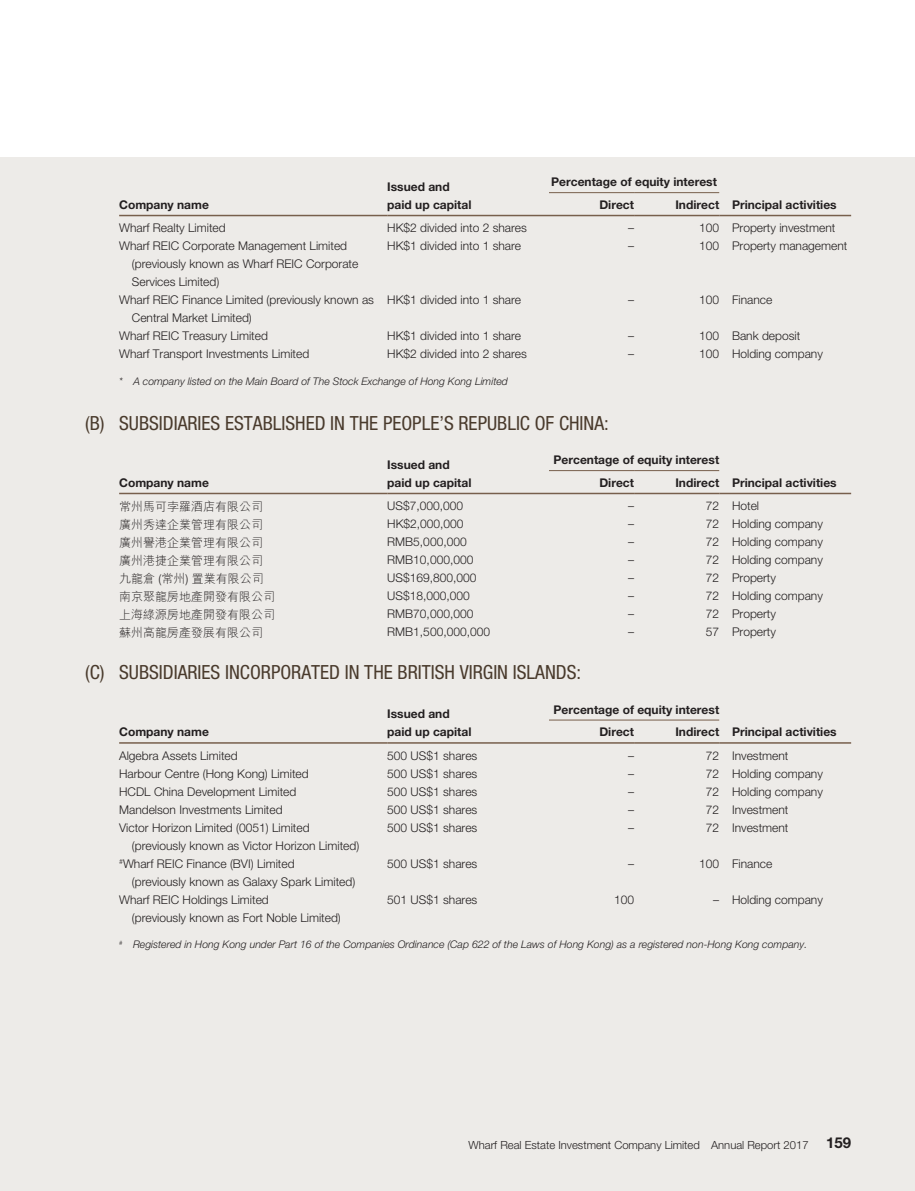
<style>
.page{position:relative;width:915px;height:1191px;background:#fff}
.page>*{position:absolute;margin:0;border:0;box-sizing:border-box;transform-origin:0 0}
.t1{font:condensed 19.5px "Helvetica Neue LT Std";color:#493a2c}
.t2{font:300 12px/18px "Helvetica Neue LT Std";color:#231f20}
.t3{font:700 12px/18px "Helvetica Neue LT Std";color:#231f20}
.t4{font:300 12px "M Hei HK";color:#231f20}
.t5{font:300 11.25px "Helvetica Neue LT Std";color:#231f20}
.t6{font:italic 300 10.5px "Helvetica Neue LT Std";color:#231f20}
.s1{font-family:"Helvetica Neue LT Std"}
.s2{font-weight:700;font-size:15px}
</style>
<div class="page">
<div style="left:0;top:157px;width:914px;height:1034px;background:#edebe8"></div>
<hr style="left:119px;top:215px;width:268px;height:1px;background:#775f4c">
<hr style="left:387px;top:215px;width:162px;height:1px;background:#775f4c">
<hr style="left:549px;top:215px;width:85px;height:1px;background:#775f4c">
<hr style="left:634px;top:215px;width:85px;height:1px;background:#775f4c">
<svg style="left:719px;top:215px;width:12px;height:1px"></svg>
<hr style="left:731px;top:215px;width:119px;height:1px;background:#775f4c">
<hr style="left:549px;top:192px;width:85px;height:1px;background:#775f4c">
<hr style="left:634px;top:192px;width:85px;height:1px;background:#775f4c">
<hr style="left:119px;top:493px;width:268px;height:1px;background:#775f4c">
<hr style="left:387px;top:493px;width:162px;height:1px;background:#775f4c">
<hr style="left:549px;top:493px;width:85px;height:1px;background:#775f4c">
<hr style="left:634px;top:493px;width:85px;height:1px;background:#775f4c">
<svg style="left:719px;top:493px;width:12px;height:1px"></svg>
<hr style="left:731px;top:493px;width:119px;height:1px;background:#775f4c">
<hr style="left:549px;top:470px;width:85px;height:1px;background:#775f4c">
<hr style="left:634px;top:470px;width:85px;height:1px;background:#775f4c">
<hr style="left:119px;top:742px;width:268px;height:1px;background:#775f4c">
<hr style="left:387px;top:742px;width:162px;height:1px;background:#775f4c">
<hr style="left:549px;top:742px;width:85px;height:1px;background:#775f4c">
<hr style="left:634px;top:742px;width:85px;height:1px;background:#775f4c">
<svg style="left:719px;top:742px;width:12px;height:1px"></svg>
<hr style="left:731px;top:742px;width:119px;height:1px;background:#775f4c">
<hr style="left:549px;top:719px;width:85px;height:1px;background:#775f4c">
<hr style="left:634px;top:719px;width:85px;height:1px;background:#775f4c">
<p class="t3" style="left:387px;top:177px;width:86px">Issued and paid up capital</p>
<p class="t3" style="left:551px;top:172px;width:167px">Percentage of equity interest</p>
<p class="t3" style="left:119px;top:195px;width:91px">Company name</p>
<p class="t3" style="left:599px;top:195px;width:36px">Direct</p>
<p class="t3" style="left:675px;top:195px;width:163px">Indirect Principal activities</p>
<p class="t2" style="left:119px;top:219px;width:108px">Wharf Realty Limited</p>
<p class="t2" style="left:387px;top:219px;width:141px">HK$2 divided into 2 shares</p>
<p class="t2" style="left:628px;top:219px;width:7px">–</p>
<p class="t2" style="left:699px;top:219px;width:138px">100 Property investment</p>
<p class="t2" style="left:132px;top:237px;width:228px;text-indent:-13px">Wharf REIC Corporate Management Limited (previously known as Wharf REIC Corporate<br>Services Limited)</p>
<p class="t2" style="left:387px;top:237px;width:135px">HK$1 divided into 1 share</p>
<p class="t2" style="left:628px;top:237px;width:7px">–</p>
<p class="t2" style="left:699px;top:237px;width:150px">100 Property management</p>
<p class="t2" style="left:132px;top:291px;width:243px;text-indent:-13px">Wharf RElC Finance Limited (previously known as<br>Central Market Limited)</p>
<p class="t2" style="left:387px;top:291px;width:135px">HK$1 divided into 1 share</p>
<p class="t2" style="left:628px;top:291px;width:7px">–</p>
<p class="t2" style="left:699px;top:291px;width:75px">100 Finance</p>
<p class="t2" style="left:119px;top:327px;width:150px">Wharf REIC Treasury Limited</p>
<p class="t2" style="left:387px;top:327px;width:135px">HK$1 divided into 1 share</p>
<p class="t2" style="left:628px;top:327px;width:7px">–</p>
<p class="t2" style="left:699px;top:327px;width:103px">100 Bank deposit</p>
<p class="t2" style="left:119px;top:345px;width:191px">Wharf Transport Investments Limited</p>
<p class="t2" style="left:387px;top:345px;width:141px">HK$2 divided into 2 shares</p>
<p class="t2" style="left:628px;top:345px;width:7px">–</p>
<p class="t2" style="left:699px;top:345px;width:125px">100 Holding company</p>
<p class="t6" style="left:119px;top:375px;width:390px">* A company listed on the Main Board of The Stock Exchange of Hong Kong Limited</p>
<h1 class="t1" style="left:85px;top:411px;width:308px">(B) SUBSIDIARIES ESTABLISHED IN THE PEOPLE</h1>
<h1 class="t1" style="left:439px;top:411px;width:30px">’S REPU</h1>
<h1 class="t1" style="left:497px;top:411px;width:72px">BLIC OFCHINA</h1>
<h1 class="t1" style="left:604px;top:411px;width:6px">:</h1>
<p class="t3" style="left:387px;top:455px;width:86px">Issued and paid up capital</p>
<p class="t3" style="left:553px;top:450px;width:167px">Percentage of equity interest</p>
<p class="t3" style="left:119px;top:473px;width:91px">Company name</p>
<p class="t3" style="left:599px;top:473px;width:36px">Direct</p>
<p class="t3" style="left:675px;top:473px;width:163px">Indirect Principal activities</p>
<p class="t4" style="left:119px;top:500px;width:145px">常州馬可孛羅酒店有限公司</p>
<p class="t2" style="left:387px;top:496px;width:77px">US$7,000,000</p>
<p class="t2" style="left:628px;top:496px;width:7px">–</p>
<p class="t2" style="left:705px;top:496px;width:55px">72 Hotel</p>
<p class="t4" style="left:119px;top:518px;width:145px">廣州秀達企業管理有限公司</p>
<p class="t2" style="left:387px;top:514px;width:78px">HK$2,000,000</p>
<p class="t2" style="left:628px;top:514px;width:7px">–</p>
<p class="t2" style="left:705px;top:514px;width:119px">72 Holding company</p>
<p class="t4" style="left:119px;top:536px;width:145px">廣州譽港企業管理有限公司</p>
<p class="t2" style="left:387px;top:532px;width:81px">RMB5,000,000</p>
<p class="t2" style="left:628px;top:532px;width:7px">–</p>
<p class="t2" style="left:705px;top:532px;width:119px">72 Holding company</p>
<p class="t4" style="left:119px;top:554px;width:145px">廣州港捷企業管理有限公司</p>
<p class="t2" style="left:387px;top:550px;width:88px">RMB10,000,000</p>
<p class="t2" style="left:628px;top:550px;width:7px">–</p>
<p class="t2" style="left:705px;top:550px;width:119px">72 Holding company</p>
<p class="t4" style="left:119px;top:572px;width:146px">九龍倉 <span class="s1">(</span>常州<span class="s1">)</span> 置業有限公司</p>
<p class="t2" style="left:387px;top:568px;width:91px">US$169,800,000</p>
<p class="t2" style="left:628px;top:568px;width:7px">–</p>
<p class="t2" style="left:705px;top:568px;width:72px">72 Property</p>
<p class="t4" style="left:119px;top:590px;width:157px">南京聚龍房地產開發有限公司</p>
<p class="t2" style="left:387px;top:586px;width:84px">US$18,000,000</p>
<p class="t2" style="left:628px;top:586px;width:7px">–</p>
<p class="t2" style="left:705px;top:586px;width:119px">72 Holding company</p>
<p class="t4" style="left:119px;top:608px;width:157px">上海綠源房地產開發有限公司</p>
<p class="t2" style="left:387px;top:604px;width:88px">RMB70,000,000</p>
<p class="t2" style="left:628px;top:604px;width:7px">–</p>
<p class="t2" style="left:705px;top:604px;width:72px">72 Property</p>
<p class="t4" style="left:119px;top:626px;width:145px">蘇州高龍房產發展有限公司</p>
<p class="t2" style="left:387px;top:622px;width:104px">RMB1,500,000,000</p>
<p class="t2" style="left:628px;top:622px;width:7px">–</p>
<p class="t2" style="left:705px;top:622px;width:72px">57 Property</p>
<h1 class="t1" style="left:85px;top:661px;width:497px">(C) SUBSIDIARIES INCORPORATED IN THE BRITISH VIRGIN ISLANDS:</h1>
<p class="t3" style="left:387px;top:705px;width:86px">Issued and paid up capital</p>
<p class="t3" style="left:553px;top:700px;width:167px">Percentage of equity interest</p>
<p class="t3" style="left:119px;top:723px;width:91px">Company name</p>
<p class="t3" style="left:599px;top:723px;width:36px">Direct</p>
<p class="t3" style="left:675px;top:723px;width:163px">Indirect Principal activities</p>
<p class="t2" style="left:119px;top:746px;width:120px">Algebra Assets Limited</p>
<p class="t2" style="left:387px;top:746px;width:92px">500 US$1 shares</p>
<p class="t2" style="left:628px;top:746px;width:7px">–</p>
<p class="t2" style="left:705px;top:746px;width:84px">72 Investment</p>
<p class="t2" style="left:119px;top:764px;width:191px">Harbour Centre (Hong Kong) Limited</p>
<p class="t2" style="left:387px;top:764px;width:92px">500 US$1 shares</p>
<p class="t2" style="left:628px;top:764px;width:7px">–</p>
<p class="t2" style="left:705px;top:764px;width:119px">72 Holding company</p>
<p class="t2" style="left:119px;top:782px;width:179px">HCDL China Development Limited</p>
<p class="t2" style="left:387px;top:782px;width:92px">500 US$1 shares</p>
<p class="t2" style="left:628px;top:782px;width:7px">–</p>
<p class="t2" style="left:705px;top:782px;width:119px">72 Holding company</p>
<p class="t2" style="left:119px;top:800px;width:165px">Mandelson Investments Limited</p>
<p class="t2" style="left:387px;top:800px;width:92px">500 US$1 shares</p>
<p class="t2" style="left:628px;top:800px;width:7px">–</p>
<p class="t2" style="left:705px;top:800px;width:84px">72 Investment</p>
<p class="t2" style="left:132px;top:818px;width:229px;text-indent:-13px">Victor Horizon Limited (0051) Limited (previously known as Victor Horizon Limited)</p>
<p class="t2" style="left:387px;top:818px;width:92px">500 US$1 shares</p>
<p class="t2" style="left:628px;top:818px;width:7px">–</p>
<p class="t2" style="left:705px;top:818px;width:84px">72 Investment</p>
<p class="t2" style="left:132px;top:854px;width:225px;text-indent:-13px"><sup>#</sup>Wharf REIC Finance (BVI) Limited<br>(previously known as Galaxy Spark Limited)</p>
<p class="t2" style="left:387px;top:854px;width:92px">500 US$1 shares</p>
<p class="t2" style="left:628px;top:854px;width:7px">–</p>
<p class="t2" style="left:699px;top:854px;width:75px">100 Finance</p>
<p class="t2" style="left:132px;top:890px;width:210px;text-indent:-13px">Wharf REIC Holdings Limited<br>(previously known as Fort Noble Limited)</p>
<p class="t2" style="left:387px;top:890px;width:92px">501 US$1 shares</p>
<p class="t2" style="left:614px;top:890px;width:22px">100</p>
<p class="t2" style="left:713px;top:890px;width:111px">– Holding company</p>
<p class="t6" style="left:119px;top:938px;width:689px"><sup>#</sup> Registered in Hong Kong under Part 16 of the Companies Ordinance (Cap 622 of the Laws of Hong Kong) as a registered non-Hong Kong company.</p>
<p class="t5" style="left:468px;top:1137px;width:384px">Wharf Real Estate Investment Company Limited Annual Report 2017 <span class="s2">159</span></p>
</div>
